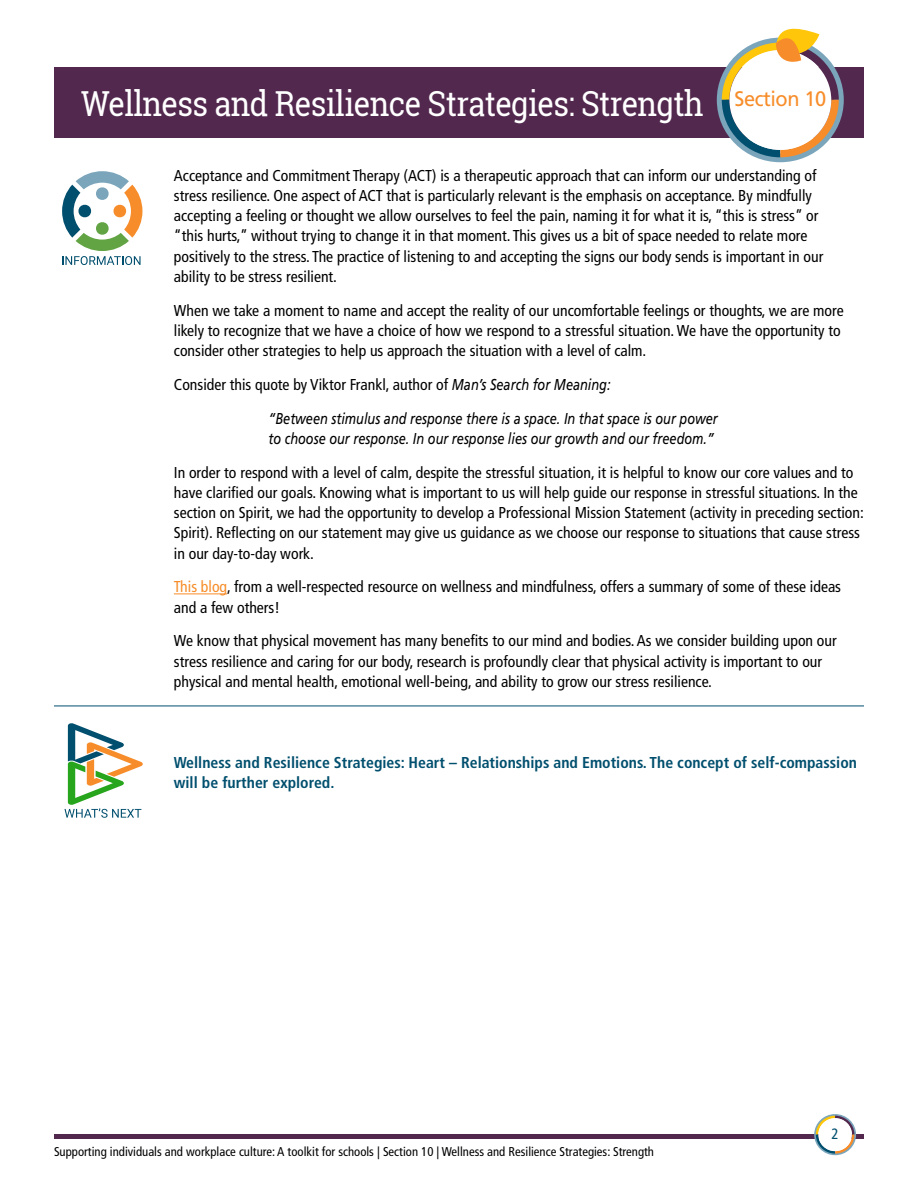
<style>
.page{position:relative;width:918px;height:1188px;background:#fff}
.page>*{position:absolute;margin:0;border:0;box-sizing:border-box;transform-origin:0 0}
.t1{font:34.5px "Roboto Slab";letter-spacing:-.02em;color:#fff;scale:.89 1}
.t2{font:condensed 15.75px/20.2px "Frutiger LT Std";color:#000}
.t3{font:italic 15.75px/33.8px "Frutiger LT Std";color:#000;scale:.81 1}
.t4{font:700 condensed 15.75px/19.5px "Frutiger LT Std";color:#004f6e}
.t5{font:condensed 15px "Frutiger LT Std";color:#004f6e}
.t6{font:condensed 12.75px "Frutiger LT Std";color:#000}
.s1{font-style:normal;font-stretch:condensed}
.s2{color:#f78d2a}
</style>
<div class="page">
<hr style="left:54px;top:1134px;width:810px;height:4px;background:#53284f">
<svg style="left:814px;top:1114px;width:42px;height:41px"></svg>
<div style="left:818px;top:1118px;width:34px;height:33px;background:#fff;border-radius:50%"></div>
<div style="left:54px;top:68px;width:810px;height:70px;background:#53284f"></div>
<svg style="left:717px;top:28px;width:127px;height:134px"></svg>
<hr style="left:54px;top:706px;width:810px;height:1px;background:#004f6e">
<svg style="left:62px;top:171px;width:80px;height:94px"></svg>
<hr style="left:174px;top:593px;width:53px;height:1px;background:#f78d2a">
<svg style="left:64px;top:723px;width:79px;height:95px"></svg>
<h1 class="t1" style="left:81px;top:79px;width:839px">Wellness and Resilience Strategies: Strength <sup>Section</sup> <sup>10</sup></h1>
<p class="t2" style="left:174px;top:165px;width:651px">Acceptance and Commitment Therapy (ACT) is a therapeutic approach that can inform our understanding of stress resilience. One aspect of ACT that is particularly relevant is the emphasis on acceptance. By mindfully accepting a feeling or thought we allow ourselves to feel the pain, naming it for what it is, “this is stress” or “this hurts,” without trying to change it in that moment. This gives us a bit of space needed to relate more positively to the stress. The practice of listening to and accepting the signs our body sends is important in our ability to be stress resilient.</p>
<p class="t2" style="left:174px;top:300px;width:671px">When we take a moment to name and accept the reality of our uncomfortable feelings or thoughts, we are more likely to recognize that we have a choice of how we respond to a stressful situation. We have the opportunity to consider other strategies to help us approach the situation with a level of calm.</p>
<p class="t3" style="left:268px;top:368px;width:556px;text-indent:-95px"><span class="s1">Consider this quote by Viktor Frankl, author of</span> Man’s Search for Meaning:<br>“Between stimulus and response there is a space. In that space is our power</p>
<p class="t3" style="left:268px;top:422px;width:552px">to choose our response. In our response lies our growth and our freedom.”</p>
<p class="t2" style="left:174px;top:462px;width:692px">In order to respond with a level of calm, despite the stressful situation, it is helpful to know our core values and to have clarified our goals. Knowing what is important to us will help guide our response in stressful situations. In the section on Spirit, we had the opportunity to develop a Professional Mission Statement (activity in preceding section:<br>Spirit). Reflecting on our statement may give us guidance as we choose our response to situations that cause stress in our day-to-day work.</p>
<p class="t2" style="left:174px;top:577px;width:669px"><span class="s2">This blog</span>, from a well-respected resource on wellness and mindfulness, offers a summary of some of these ideas and a few others!</p>
<p class="t2" style="left:174px;top:631px;width:664px">We know that physical movement has many benefits to our mind and bodies. As we consider building upon our stress resilience and caring for our body, research is profoundly clear that physical activity is important to our physical and mental health, emotional well-being, and ability to grow our stress resilience.</p>
<p class="t4" style="left:174px;top:753px;width:685px">Wellness and Resilience Strategies: Heart – Relationships and Emotions. The concept of self-compassion will be further explored.</p>
<p class="t6" style="left:54px;top:1144px;width:602px">Supporting individuals and workplace culture: A toolkit for schools | Section 10 | Wellness and Resilience Strategies: Strength</p>
<p class="t5" style="left:832px;top:1125px;width:9px">2</p>
</div>
